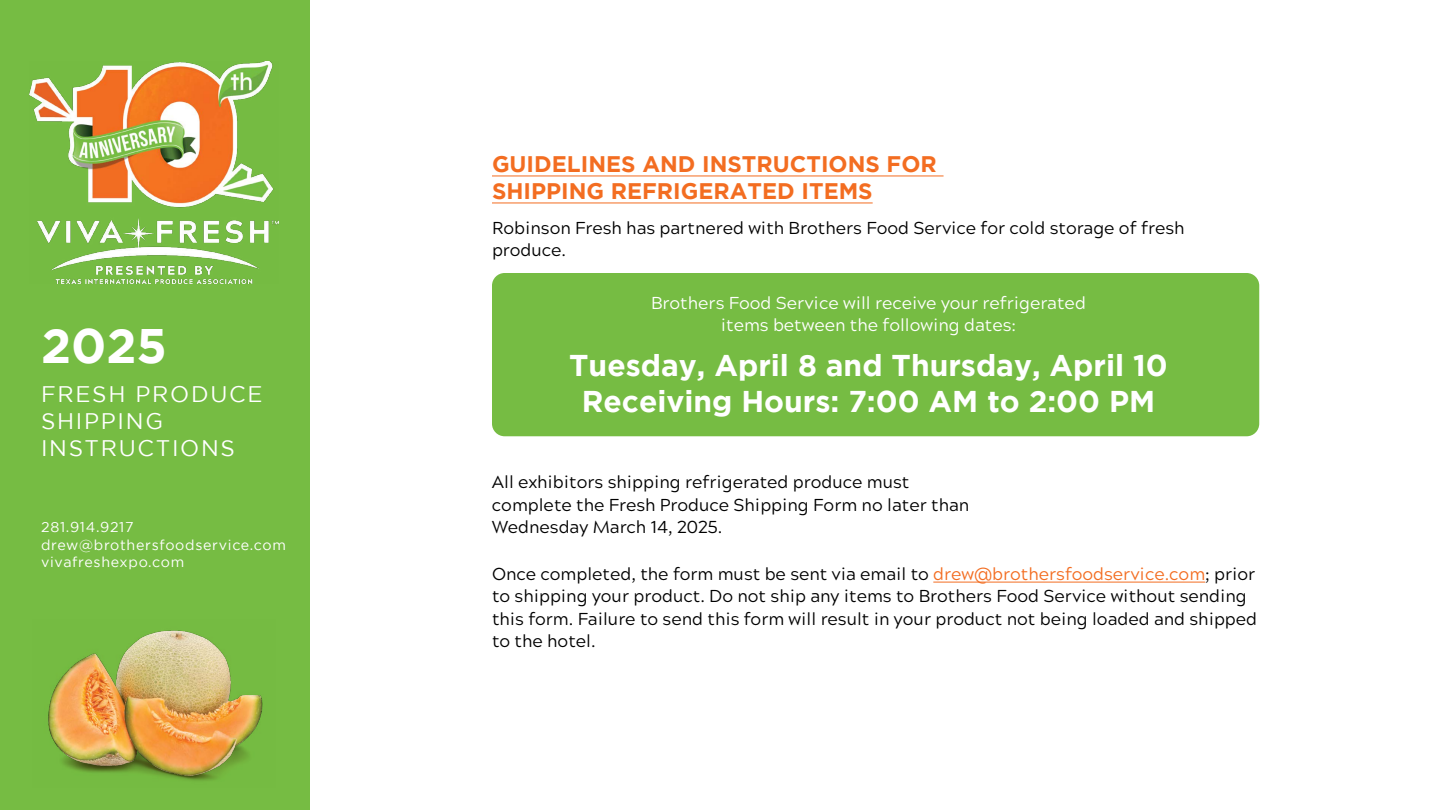
<style>
.page{position:relative;width:1440px;height:810px;background:#fff}
.page>*{position:absolute;margin:0;border:0;box-sizing:border-box;transform-origin:0 0}
.t1{font:700 48.38px "Gotham";color:#fff}
.t2{font:700 30px/36px "Gotham";color:#fff;text-align:center}
.t3{font:700 22.5px/27px "Gotham";color:#f36d21}
.t4{font:22.5px/27px "Gotham";letter-spacing:.075em;color:#fff}
.t5{font:17.25px/22.5px "Acherus Grotesque";color:#000}
.t6{font:17.25px/22.5px "Acherus Grotesque";color:#fff;text-align:center}
.t7{font:14.25px/17.1px "Gotham";letter-spacing:.05em;color:#fff}
.s1{color:#f36d21}
</style>
<div class="page">
<div style="left:0;top:0;width:310px;height:810px;background:#76bc43"></div>
<img style="left:29px;top:62px;width:249px;height:222px">
<div style="left:492px;top:273px;width:767px;height:163px;background:#76bc43;border-radius:13px"></div>
<hr style="left:492px;top:176px;width:452px;height:1px;background:#f36d21">
<hr style="left:492px;top:203px;width:381px;height:1px;background:#f36d21">
<hr style="left:933px;top:582px;width:272px;height:1px;background:#f36d21">
<img style="left:48px;top:630px;width:215px;height:151px">
<h1 class="t1" style="left:41px;top:318px;width:127px">2025</h1>
<h3 class="t4" style="left:41px;top:380px;width:223px">FRESH PRODUCE<br>SHIPPING<br>INSTRUCTIONS</h3>
<p class="t7" style="left:41px;top:519px;width:246px">281.914.9217 drew@brothersfoodservice.com vivafreshexpo.com</p>
<h3 class="t3" style="left:492px;top:150px;width:446px">GUIDELINES AND INSTRUCTIONS FOR<br>SHIPPING REFRIGERATED ITEMS</h3>
<p class="t5" style="left:492px;top:215px;width:694px">Robinson Fresh has partnered with Brothers Food Service for cold storage of fresh produce.</p>
<p class="t6" style="left:651px;top:290px;width:436px">Brothers Food Service will receive your refrigerated items between the following dates:</p>
<h2 class="t2" style="left:569px;top:347px;width:600px">Tuesday, April 8 and Thursday, April 10<br>Receiving Hours: 7:00 AM to 2:00 PM</h2>
<p class="t5" style="left:492px;top:470px;width:479px">All exhibitors shipping refrigerated produce must complete the Fresh Produce Shipping Form no later than<br>Wednesday March 14, 2025.</p>
<p class="t5" style="left:492px;top:561px;width:767px">Once completed, the form must be sent via email to <span class="s1">drew@brothersfoodservice.com</span>; prior to shipping your product. Do not ship any items to Brothers Food Service without sending this form. Failure to send this form will result in your product not being loaded and shipped to the hotel.</p>
</div>
